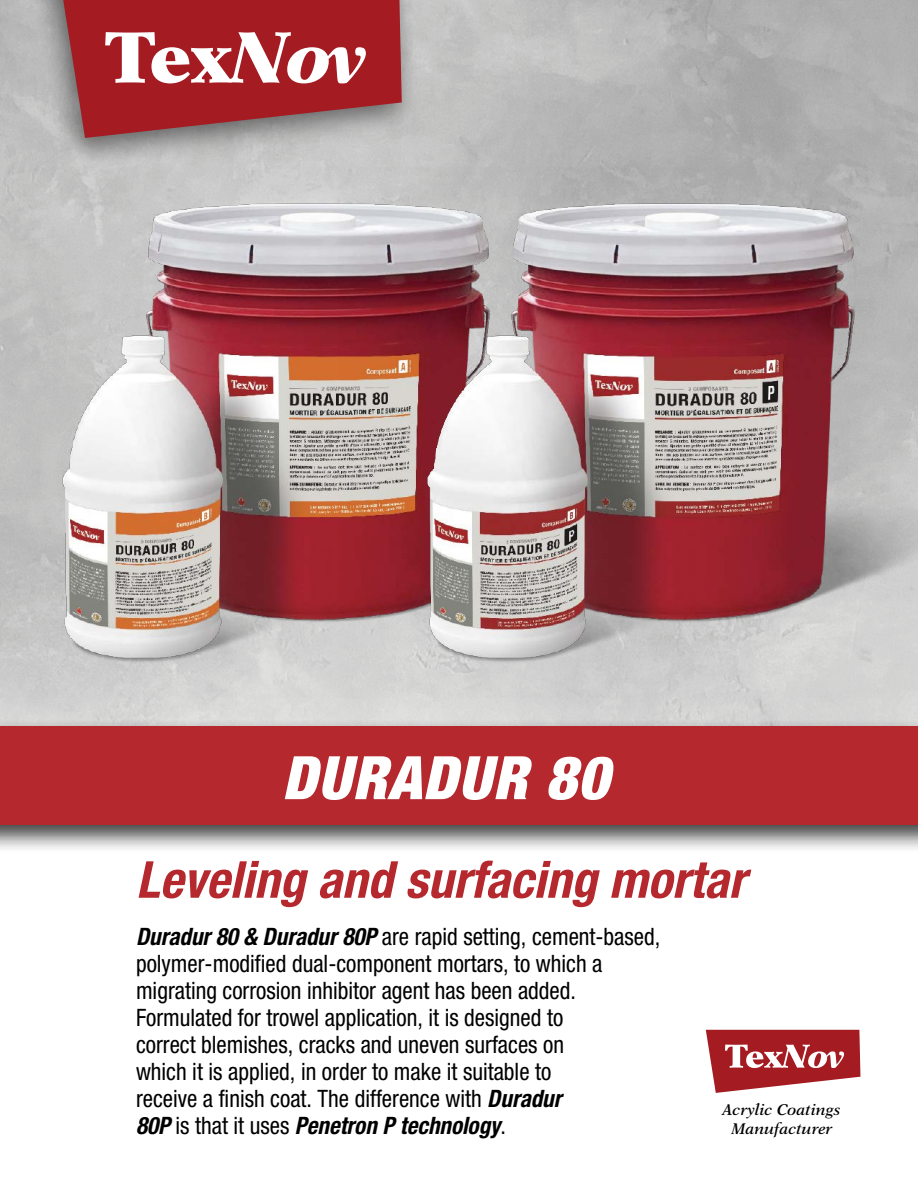
<style>
.page{position:relative;width:918px;height:1188px;background:#fff}
.page>*{position:absolute;margin:0;border:0;box-sizing:border-box;transform-origin:0 0}
.t1{font:italic 900 condensed 60px "Helvetica Neue";letter-spacing:.02em;color:#fff}
.Titre_C1{font:italic 700 condensed 51px "Helvetica Neue";color:#b4282e}
.Texte_C1{font:condensed 24px/27px "Helvetica Neue";color:#000;scale:.96 1}
.t2{font:italic 600 15.6px "New Aster";color:#000}
.s1{font-weight:700;font-style:italic}
</style>
<div class="page">
<div style="left:29px;top:0;width:392px;height:171px;background:#000;opacity:.5"></div>
<svg style="left:63px;top:0;width:339px;height:138px;background:#a1363c"></svg>
<svg style="left:105px;top:32px;width:261px;height:51px"></svg>
<svg style="left:706px;top:1030px;width:154px;height:63px"></svg>
<img style="left:0;top:167px;width:338px;height:531px">
<img style="left:338px;top:167px;width:580px;height:531px">
<div style="left:0;top:718px;width:918px;height:135px;background:#000;opacity:.75"></div>
<div style="left:0;top:726px;width:918px;height:98px;background:#b4282e"></div>
<p class="t1" style="left:282px;top:741px;width:328px">DURADUR 80</p>
<p class="Titre_C1" style="left:136px;top:849px;width:611px">Leveling and surfacing mortar</p>
<p class="Texte_C1" style="left:136px;top:923px;width:548px"><span class="s1">Duradur 80 &amp; Duradur 80P</span> are rapid setting, cement-based, polymer-modified dual-component mortars, to which a migrating corrosion inhibitor agent has been added.<br>Formulated for trowel application, it is designed to<br>correct blemishes, cracks and uneven surfaces on<br>which it is applied, in order to make it suitable to<br>receive a finish coat. The difference with <span class="s1">Duradur<br>80P</span> is that it uses <span class="s1">Penetron P technology</span>.</p>
<p class="t2" style="left:723px;top:1100px;width:120px">Acrylic Coatings</p>
<p class="t2" style="left:731px;top:1119px;width:103px">Manufacturer</p>
</div>
